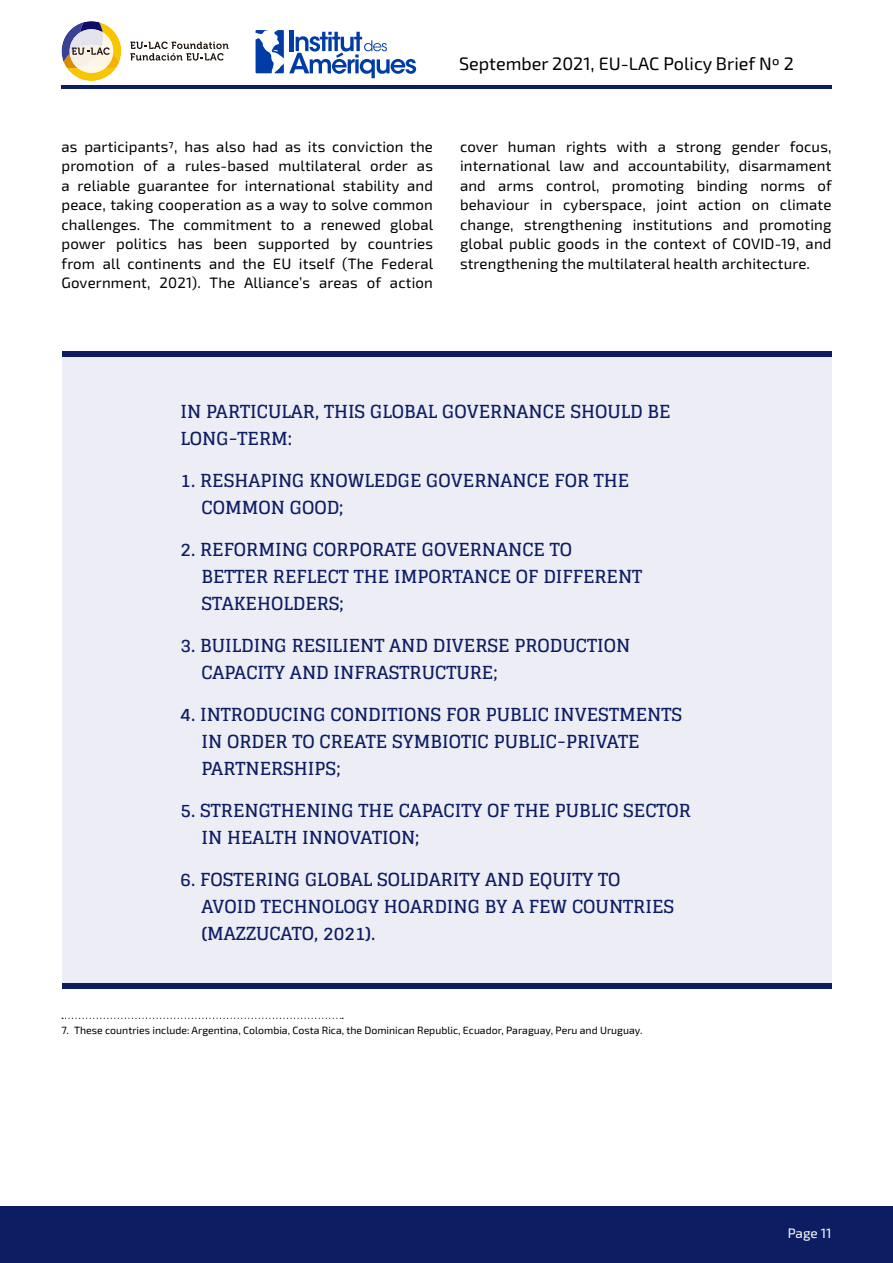
<style>
.page{position:relative;width:893px;height:1263px;background:#fff}
.page>*{position:absolute;margin:0;border:0;box-sizing:border-box;transform-origin:0 0}
.t1{font:700 18px/27px "Glegoo";color:#0c1d62}
.t2{font:18px "Exo 2";color:#000}
.t3{font:15px/19.5px "Exo 2";letter-spacing:.01em;color:#000;text-align:justify}
.t4{font:13.5px "Exo 2";color:#fff}
.t5{font:10.5px "Exo 2";color:#000}
</style>
<div class="page">
<svg style="left:130px;top:42px;width:99px;height:19px"></svg>
<svg style="left:62px;top:21px;width:59px;height:60px"></svg>
<hr style="left:62px;top:86px;width:769px;height:3px;background:#0c1d62">
<div style="left:0;top:1206px;width:893px;height:57px;background:#0c1d62"></div>
<svg style="left:256px;top:30px;width:160px;height:48px"></svg>
<div style="left:62px;top:352px;width:769px;height:633px;background:#ededf6"></div>
<div style="left:62px;top:352px;width:769px;height:5px;background:#0c1d62"></div>
<div style="left:62px;top:984px;width:769px;height:5px;background:#0c1d62"></div>
<svg style="left:62px;top:1018px;width:281px;height:1px"></svg>
<p class="t2" style="left:459px;top:51px;width:336px">September 2021, EU-LAC Policy Brief Nº 2</p>
<p class="t3" style="left:62px;top:136px;width:373px">as participants7, has also had as its conviction the promotion of a rules-based multilateral order as a reliable guarantee for international stability and peace, taking cooperation as a way to solve common challenges. The commitment to a renewed global power politics has been supported by countries from all continents and the EU itself (The Federal Government, 2021). The Alliance’s areas of action</p>
<p class="t3" style="left:460px;top:136px;width:373px">cover human rights with a strong gender focus, international law and accountability, disarmament and arms control, promoting binding norms of behaviour in cyberspace, joint action on climate change, strengthening institutions and promoting global public goods in the context of COVID-19, and strengthening the multilateral health architecture.</p>
<p class="t1" style="left:180px;top:398px;width:492px">IN PARTICULAR, THIS GLOBAL GOVERNANCE SHOULD BE<br>LONG-TERM:</p>
<p class="t1" style="left:201px;top:467px;width:429px;text-indent:-21px">1. RESHAPING KNOWLEDGE GOVERNANCE FOR THE<br>COMMON GOOD;</p>
<p class="t1" style="left:201px;top:536px;width:442px;text-indent:-21px">2. REFORMING CORPORATE GOVERNANCE TO<br>BETTER REFLECT THE IMPORTANCE OF DIFFERENT<br>STAKEHOLDERS;</p>
<p class="t1" style="left:201px;top:632px;width:430px;text-indent:-21px">3. BUILDING RESILIENT AND DIVERSE PRODUCTION<br>CAPACITY AND INFRASTRUCTURE;</p>
<p class="t1" style="left:201px;top:701px;width:482px;text-indent:-21px">4. INTRODUCING CONDITIONS FOR PUBLIC INVESTMENTS<br>IN ORDER TO CREATE SYMBIOTIC PUBLIC-PRIVATE<br>PARTNERSHIPS;</p>
<p class="t1" style="left:201px;top:797px;width:491px;text-indent:-21px">5. STRENGTHENING THE CAPACITY OF THE PUBLIC SECTOR<br>IN HEALTH INNOVATION;</p>
<p class="t1" style="left:201px;top:866px;width:474px;text-indent:-21px">6. FOSTERING GLOBAL SOLIDARITY AND EQUITY TO<br>AVOID TECHNOLOGY HOARDING BY A FEW COUNTRIES (MAZZUCATO, 2021).</p>
<p class="t5" style="left:62px;top:1023px;width:582px">7. These countries include: Argentina, Colombia, Costa Rica, the Dominican Republic, Ecuador, Paraguay, Peru and Uruguay.</p>
<p class="t4" style="left:788px;top:1223px;width:45px">Page 11</p>
</div>
